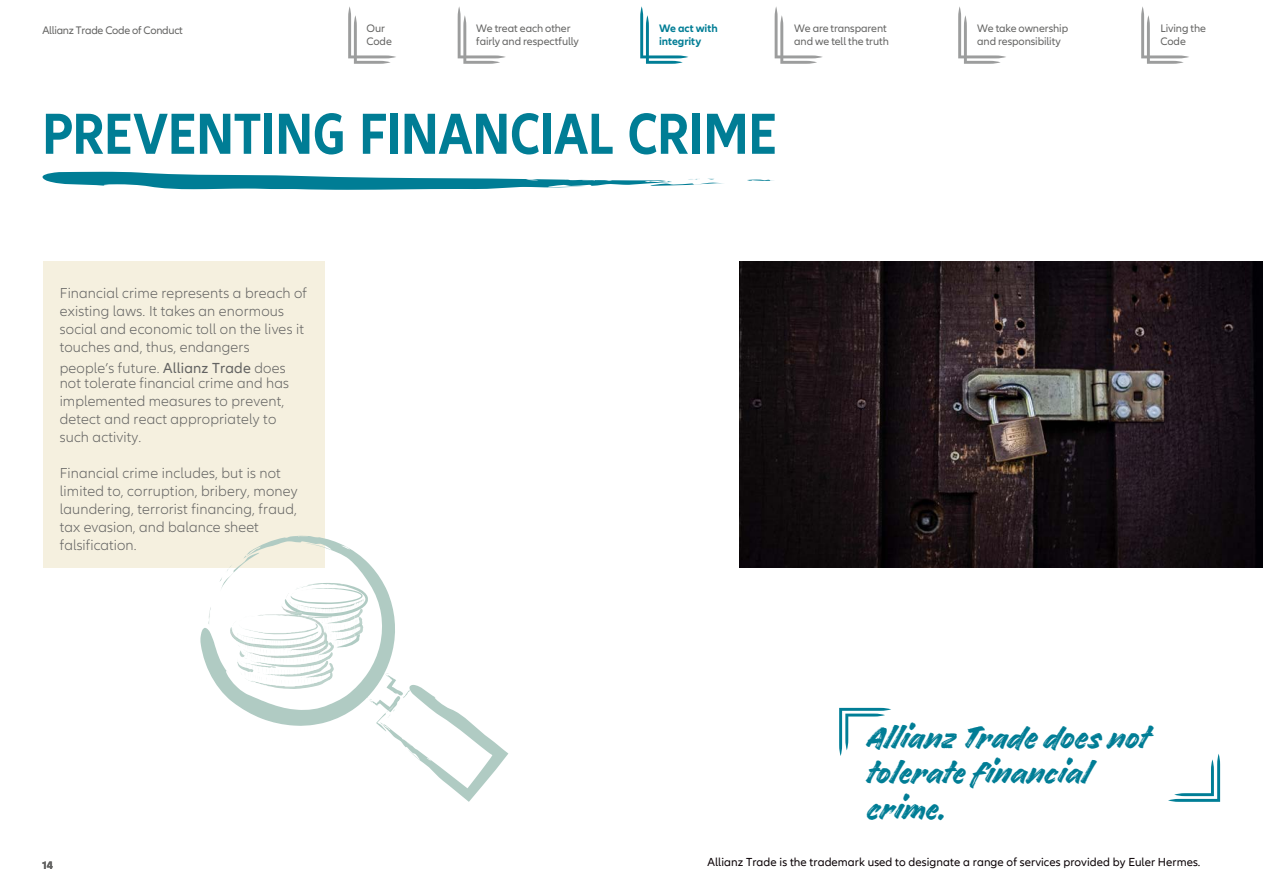
<style>
.page{position:relative;width:1263px;height:893px;background:#fff}
.page>*{position:absolute;margin:0;border:0;box-sizing:border-box;transform-origin:0 0}
.t1{font:700 condensed 60px "Allianz Neo";letter-spacing:.005em;color:#007d95}
.t2{font:36px/35.7px "Handelson Two";letter-spacing:.01em;color:#007d95}
.t3{font:300 15px/18px "Allianz Neo";letter-spacing:.01em;color:#636362}
.t4{font:12px "Allianz Neo";letter-spacing:.005em;color:#0a0205}
.t5{font:11.25px/13.5px "Allianz Neo";letter-spacing:-.01em;color:#636362}
.t6{font:700 11.25px/13.5px "Allianz Neo";letter-spacing:-.005em;color:#007d95}
.t7{font:700 11.25px "Allianz Neo";color:#636362}
.s1{font-weight:400}
</style>
<div class="page">
<svg style="left:458px;top:6px;width:48px;height:58px"></svg>
<svg style="left:348px;top:6px;width:48px;height:58px"></svg>
<svg style="left:775px;top:6px;width:48px;height:58px"></svg>
<svg style="left:958px;top:6px;width:48px;height:58px"></svg>
<svg style="left:1141px;top:6px;width:48px;height:58px"></svg>
<svg style="left:640px;top:6px;width:48px;height:58px"></svg>
<svg style="left:839px;top:708px;width:52px;height:48px"></svg>
<svg style="left:1168px;top:754px;width:52px;height:48px"></svg>
<div style="left:43px;top:262px;width:281px;height:306px;background:#f5f0df"></div>
<svg style="left:747px;top:180px;width:27px;height:1px"></svg>
<svg style="left:42px;top:172px;width:681px;height:18px"></svg>
<svg style="left:200px;top:536px;width:308px;height:266px"></svg>
<img style="left:739px;top:262px;width:524px;height:306px">
<p class="t6" style="left:659px;top:22px;width:60px">We act with integrity</p>
<p class="t5" style="left:43px;top:23px;width:142px">Allianz Trade Code of Conduct</p>
<p class="t5" style="left:476px;top:22px;width:104px">We treat each other fairly and respectfully</p>
<p class="t5" style="left:366px;top:22px;width:27px">Our<br>Code</p>
<p class="t5" style="left:794px;top:22px;width:96px">We are transparent and we tell the truth</p>
<p class="t5" style="left:977px;top:22px;width:92px">We take ownership and responsibility</p>
<p class="t5" style="left:1160px;top:22px;width:47px">Living the<br>Code</p>
<h1 class="t1" style="left:43px;top:99px;width:736px">PREVENTING FINANCIAL CRIME</h1>
<p class="t3" style="left:60px;top:284px;width:249px">Financial crime represents a breach of existing laws. It takes an enormous social and economic toll on the lives it touches and, thus, endangers</p>
<p class="t3" style="left:60px;top:361px;width:231px;line-height:15.1px">people’s future. <span class="s1">Allianz Trade</span> does not tolerate financial crime and has</p>
<p class="t3" style="left:60px;top:392px;width:226px">implemented measures to prevent, detect and react appropriately to such activity.</p>
<p class="t3" style="left:60px;top:464px;width:239px">Financial crime includes, but is not limited to, corruption, bribery, money laundering, terrorist financing, fraud, tax evasion, and balance sheet falsification.</p>
<p class="t7" style="left:43px;top:858px;width:12px">14</p>
<h2 class="t2" style="left:866px;top:719px;width:283px">Allianz Trade does not tolerate financial crime.</h2>
<p class="t4" style="left:707px;top:855px;width:494px">Allianz Trade is the trademark used to designate a range of services provided by Euler Hermes.</p>
</div>
